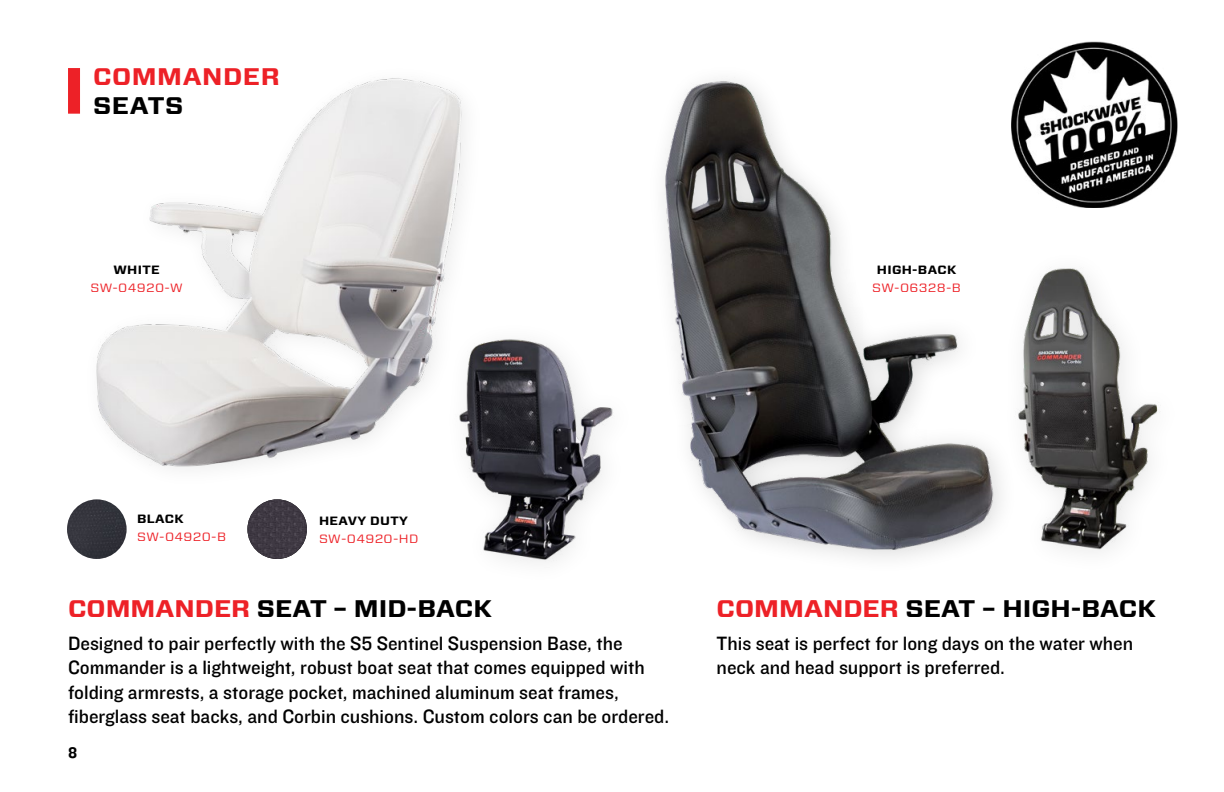
<style>
.page{position:relative;width:1224px;height:792px;background:#fff}
.page>*{position:absolute;margin:0;border:0;box-sizing:border-box;transform-origin:0 0}
.t1{font:700 24px "Forza";color:#000;scale:1.11 1}
.t2{font:700 24px "Forza";letter-spacing:.02em;color:#ed2127;scale:1.11 1}
.t3{font:20px/24.4px "Knockout HTF31 Junior Middlewt";color:#000}
.t4{font:16px "Knockout HTF51 Middleweight";color:#000}
.t5{font:12px "Forza";letter-spacing:.025em;color:#ed2127;scale:1.11 1}
.t6{font:700 12px "Forza";letter-spacing:.025em;color:#000;scale:1.11 1}
.s1{color:#ed2127}
</style>
<div class="page">
<img style="left:96px;top:78px;width:368px;height:425px">
<img style="left:663px;top:77px;width:334px;height:481px">
<img style="left:247px;top:499px;width:60px;height:60px;border-radius:30px">
<img style="left:67px;top:499px;width:60px;height:60px;border-radius:30px">
<div style="left:68px;top:68px;width:12px;height:46px;background:#ed2127"></div>
<div style="left:441px;top:319px;width:198px;height:268px;background:#fff"></div>
<img style="left:459px;top:339px;width:154px;height:223px">
<img style="left:1018px;top:268px;width:142px;height:284px">
<img style="left:1012px;top:42px;width:166px;height:166px">
<p class="t2" style="left:93px;top:61px;width:170px">COMMANDER</p>
<p class="t1" style="left:93px;top:89px;width:83px">SEATS</p>
<p class="t6" style="left:113px;top:261px;width:43px">WHITE</p>
<p class="t5" style="left:90px;top:279px;width:85px">SW-04920-W</p>
<p class="t6" style="left:877px;top:261px;width:73px">HIGH-BACK</p>
<p class="t5" style="left:872px;top:279px;width:81px">SW-06328-B</p>
<p class="t6" style="left:137px;top:511px;width:43px">BLACK</p>
<p class="t5" style="left:137px;top:529px;width:82px">SW-04920-B</p>
<p class="t6" style="left:319px;top:513px;width:82px">HEAVY DUTY</p>
<p class="t5" style="left:319px;top:530px;width:91px">SW-04920-HD</p>
<p class="t1" style="left:68px;top:592px;width:383px"><span class="s1">COMMANDER</span> SEAT – MID-BACK</p>
<p class="t3" style="left:68px;top:632px;width:603px">Designed to pair perfectly with the S5 Sentinel Suspension Base, the Commander is a lightweight, robust boat seat that comes equipped with folding armrests, a storage pocket, machined aluminum seat frames, fiberglass seat backs, and Corbin cushions. Custom colors can be ordered.</p>
<p class="t4" style="left:68px;top:744px;width:11px">8</p>
<p class="t1" style="left:717px;top:592px;width:397px"><span class="s1">COMMANDER</span> SEAT – HIGH-BACK</p>
<p class="t3" style="left:717px;top:632px;width:418px">This seat is perfect for long days on the water when neck and head support is preferred.</p>
</div>
